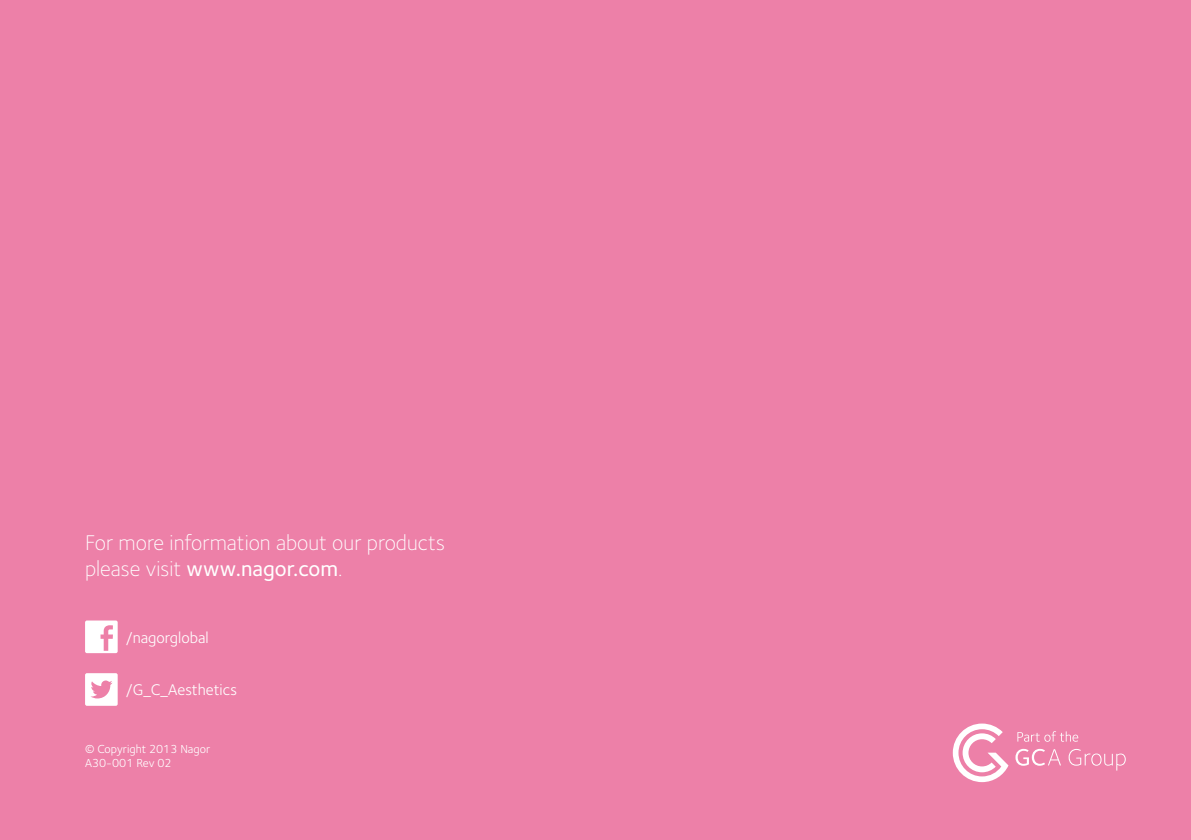
<style>
.page{position:relative;width:1191px;height:840px;background:#fff}
.page>*{position:absolute;margin:0;border:0;box-sizing:border-box;transform-origin:0 0}
.t1{font:300 22px/26px "Foundry Sterling";color:#fff}
.t2{font:16px "Foundry Sterling";color:#fff}
.t3{font:12px/14.4px "Foundry Sterling";color:#fff}
.s1{font-weight:500}
</style>
<div class="page">
<div style="left:0;top:0;width:1191px;height:839px;background:#ed80a8"></div>
<svg style="left:85px;top:673px;width:33px;height:32px"></svg>
<svg style="left:85px;top:620px;width:33px;height:32px"></svg>
<svg style="left:1015px;top:748px;width:46px;height:17px"></svg>
<svg style="left:1068px;top:749px;width:57px;height:21px"></svg>
<svg style="left:1017px;top:731px;width:61px;height:10px"></svg>
<svg style="left:952px;top:723px;width:56px;height:58px"></svg>
<p class="t1" style="left:85px;top:529px;width:361px">For more information about our products please visit <span class="s1">www.nagor.com</span>.</p>
<p class="t2" style="left:126px;top:628px;width:84px">/nagorglobal</p>
<p class="t2" style="left:126px;top:680px;width:113px">/G_C_Aesthetics</p>
<p class="t3" style="left:85px;top:740px;width:127px">© Copyright 2013 Nagor<br>A30-001 Rev 02</p>
</div>
